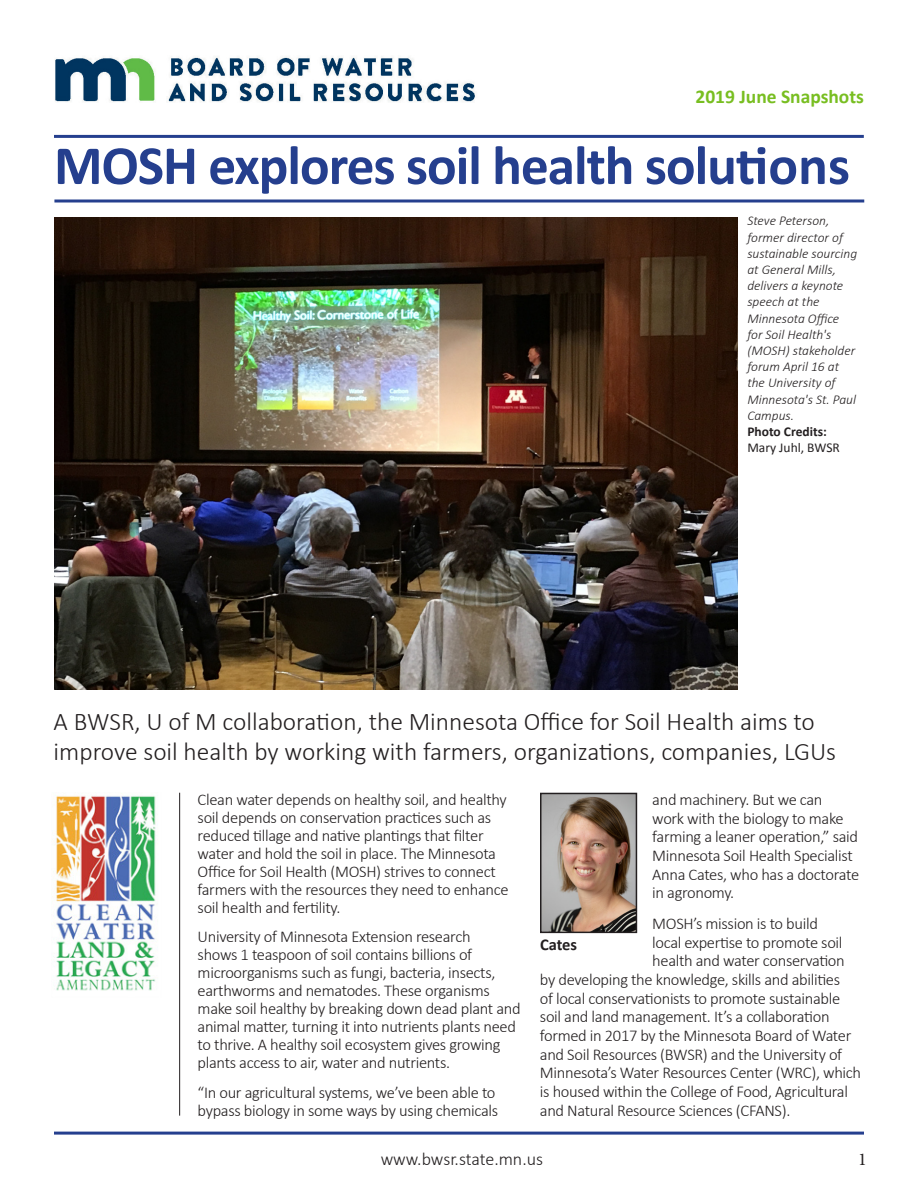
<style>
.page{position:relative;width:918px;height:1188px;background:#fff}
.page>*{position:absolute;margin:0;border:0;box-sizing:border-box;transform-origin:0 0}
.t1{font:700 55.5px "Calibri";letter-spacing:-.02em;color:#253f8e}
.t2{font:300 25.5px/30.6px "Calibri";color:#231f20}
.t3{font:700 19.5px "Calibri";color:#78be21}
.t4{font:300 18px "Calibri";letter-spacing:-.005em;color:#231f20}
.t5{font:18px "Minion Pro";color:#231f20}
.t6{font:300 16.5px/17.9px "Calibri";letter-spacing:-.02em;color:#231f20}
.t7{font:700 16.5px "Calibri";letter-spacing:-.005em;color:#231f20}
.t8{font:italic 300 13.5px/16.2px "Calibri";color:#231f20}
.s1{font-weight:700;font-style:normal}
.s2{font-weight:400;font-style:normal}
</style>
<div class="page">
<img style="left:55px;top:57px;width:420px;height:45px">
<img style="left:52px;top:793px;width:104px;height:198px">
<hr style="left:54px;top:135px;width:810px;height:3px;background:#253f8e">
<hr style="left:54px;top:200px;width:810px;height:2px;background:#253f8e">
<hr style="left:179px;top:793px;width:1px;height:323px;background:#231f20">
<hr style="left:54px;top:1132px;width:810px;height:3px;background:#253f8e">
<img style="left:54px;top:217px;width:684px;height:472px">
<img style="left:543px;top:796px;width:91px;height:134px">
<div style="left:540px;top:793px;width:97px;height:140px;border:2px solid #231f20"></div>
<p class="t3" style="left:696px;top:84px;width:170px">2019 June Snapshots</p>
<p class="t1" style="left:54px;top:130px;width:798px">MOSH explores soil health solutions</p>
<p class="t8" style="left:747px;top:213px;width:111px">Steve Peterson, former director of sustainable sourcing at General Mills, delivers a keynote speech at the<br>Minnesota Office for Soil Health's (MOSH) stakeholder forum April 16 at the University of<br>Minnesota's St. Paul<br>Campus.<br><span class="s1">Photo Credits:<br></span><span class="s2">Mary Juhl, BWSR</span></p>
<p class="t2" style="left:54px;top:706px;width:784px">A BWSR, U of M collaboration, the Minnesota Office for Soil Health aims to improve soil health by working with farmers, organizations, companies, LGUs</p>
<p class="t6" style="left:652px;top:790px;width:208px;line-height:18.6px">and machinery. But we can<br>work with the biology to make farming a leaner operation,” said<br>Minnesota Soil Health Specialist<br>Anna Cates, who has a doctorate in agronomy.</p>
<p class="t6" style="left:652px;top:914px;width:167px">MOSH’s mission is to build</p>
<p class="t6" style="left:652px;top:933px;width:192px">local expertise to promote soil</p>
<p class="t6" style="left:652px;top:952px;width:194px">health and water conservation</p>
<p class="t6" style="left:540px;top:970px;width:302px">by developing the knowledge, skills and abilities</p>
<p class="t6" style="left:540px;top:989px;width:302px">of local conservationists to promote sustainable</p>
<p class="t6" style="left:540px;top:1008px;width:291px">soil and land management. It’s a collaboration</p>
<p class="t6" style="left:540px;top:1026px;width:313px">formed in 2017 by the Minnesota Board of Water</p>
<p class="t6" style="left:540px;top:1045px;width:304px">and Soil Resources (BWSR) and the University of</p>
<p class="t6" style="left:540px;top:1064px;width:323px">Minnesota’s Water Resources Center (WRC), which</p>
<p class="t6" style="left:540px;top:1082px;width:310px">is housed within the College of Food, Agricultural</p>
<p class="t6" style="left:540px;top:1101px;width:252px">and Natural Resource Sciences (CFANS).</p>
<p class="t4" style="left:381px;top:1148px;width:164px">www.bwsr.state.mn.us</p>
<p class="t5" style="left:858px;top:1147px;width:10px">1</p>
<p class="t6" style="left:198px;top:791px;width:312px">Clean water depends on healthy soil, and healthy soil depends on conservation practices such as reduced tillage and native plantings that filter water and hold the soil in place. The Minnesota Office for Soil Health (MOSH) strives to connect farmers with the resources they need to enhance soil health and fertility.</p>
<p class="t6" style="left:198px;top:928px;width:325px">University of Minnesota Extension research<br>shows 1 teaspoon of soil contains billions of microorganisms such as fungi, bacteria, insects, earthworms and nematodes. These organisms make soil healthy by breaking down dead plant and animal matter, turning it into nutrients plants need to thrive. A healthy soil ecosystem gives growing plants access to air, water and nutrients.</p>
<p class="t6" style="left:198px;top:1083px;width:302px">“In our agricultural systems, we’ve been able to bypass biology in some ways by using chemicals</p>
<p class="t7" style="left:540px;top:934px;width:39px">Cates</p>
</div>
